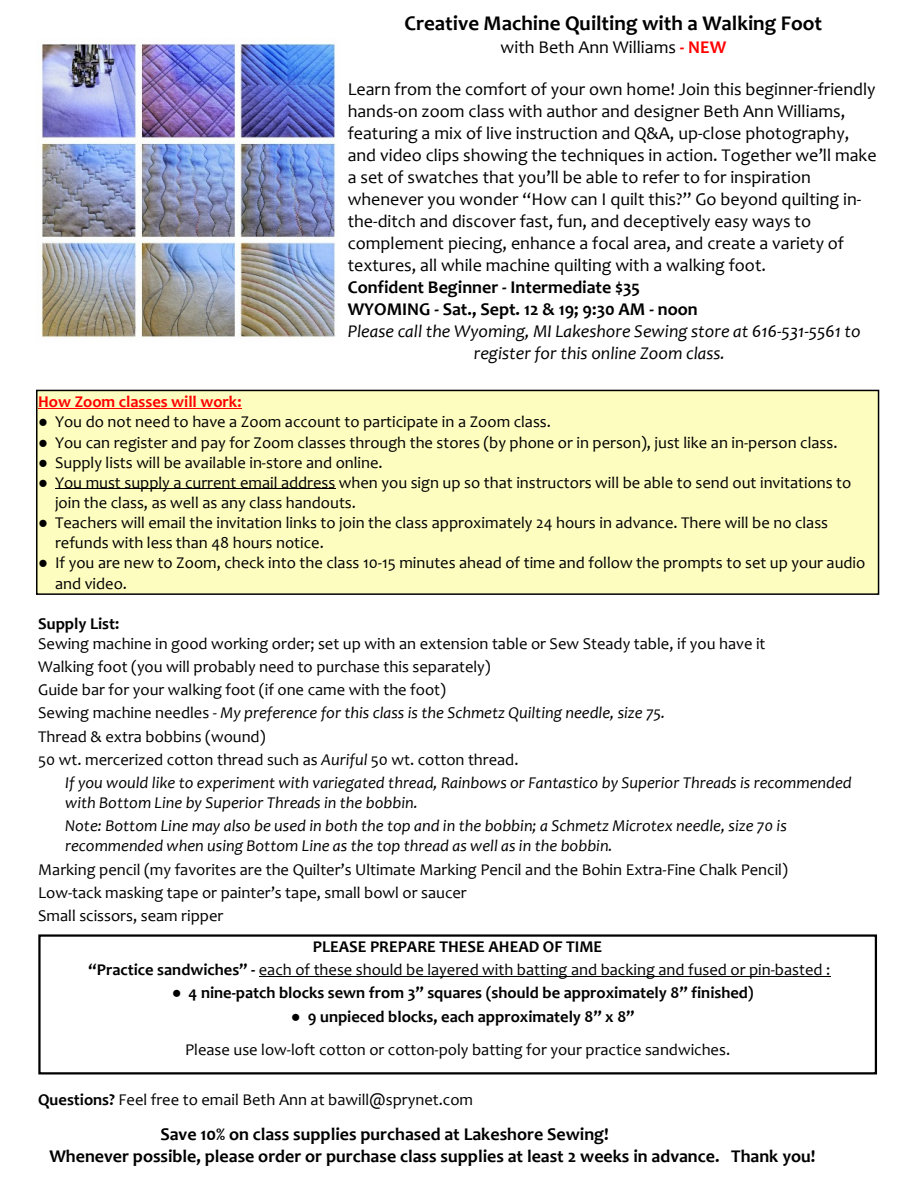
<style>
.page{position:relative;width:918px;height:1188px;background:#fff}
.page>*{position:absolute;margin:0;border:0;box-sizing:border-box;transform-origin:0 0}
.t1{font:700 21px "Candara";color:#000}
.t2{font:18px/22px "Candara";color:#000}
.t3{font:700 18px/22px "Candara";color:#000}
.t4{font:italic 18px/22px "Candara";color:#000;text-align:center}
.t5{font:16.5px/23.1px "Candara";color:#000}
.t6{font:italic 16.5px/20.1px "Candara";color:#000}
.t7{font:700 16.5px "Candara";color:#000}
.t8{font:700 16.5px "Candara";color:#f00}
.s1{font-weight:700;color:#f00}
.s2{font-family:"Times New Roman"}
.s3{font-style:italic}
.s4{font-weight:700}
.s5{font-family:"Times New Roman";font-weight:700}
</style>
<div class="page">
<div style="left:36px;top:390px;width:843px;height:205px;background:#fdfdc0;border:2px solid #000"></div>
<hr style="left:38px;top:408px;width:204px;height:1px;background:#f00">
<hr style="left:55px;top:489px;width:280px;height:1px;background:#000">
<img style="left:41px;top:43px;width:295px;height:295px">
<div style="left:38px;top:934px;width:839px;height:140px;border:2px solid #000"></div>
<hr style="left:259px;top:976px;width:571px;height:1px;background:#000">
<p class="t1" style="left:405px;top:15px;width:419px">Creative Machine Quilting with a Walking Foot</p>
<p class="t2" style="left:501px;top:38px;width:227px">with Beth Ann Williams <span class="s1">- NEW</span></p>
<p class="t2" style="left:348px;top:80px;width:530px">Learn from the comfort of your own home! Join this beginner-friendly hands-on zoom class with author and designer Beth Ann Williams, featuring a mix of live instruction and Q&amp;A, up-close photography, and video clips showing the techniques in action. Together we’ll make a set of swatches that you’ll be able to refer to for inspiration whenever you wonder “How can I quilt this?” Go beyond quilting in&shy;the-ditch and discover fast, fun, and deceptively easy ways to complement piecing, enhance a focal area, and create a variety of textures, all while machine quilting with a walking foot.</p>
<p class="t3" style="left:348px;top:278px;width:351px">Confident Beginner - Intermediate $35<br>WYOMING - Sat., Sept. 12 &amp; 19; 9:30 AM - noon</p>
<p class="t4" style="left:348px;top:322px;width:515px">Please call the Wyoming, MI Lakeshore Sewing store at 616-531-5561 to register for this online Zoom class.</p>
<p class="t8" style="left:38px;top:395px;width:205px">How Zoom classes will work:</p>
<p class="t5" style="left:38px;top:412px;width:514px"><span class="s2">●</span> You do not need to have a Zoom account to participate in a Zoom class.</p>
<p class="t5" style="left:38px;top:432px;width:801px"><span class="s2">●</span> You can register and pay for Zoom classes through the stores (by phone or in person), just like an in-person class.</p>
<p class="t5" style="left:38px;top:452px;width:346px"><span class="s2">●</span> Supply lists will be available in-store and online.</p>
<p class="t5" style="left:55px;top:474px;width:798px;line-height:20.1px;text-indent:-17px"><span class="s2">●</span> You must supply a current email address when you sign up so that instructors will be able to send out invitations to join the class, as well as any class handouts.</p>
<p class="t5" style="left:55px;top:514px;width:775px;line-height:20.1px;text-indent:-17px"><span class="s2">●</span> Teachers will email the invitation links to join the class approximately 24 hours in advance. There will be no class refunds with less than 48 hours notice.</p>
<p class="t5" style="left:55px;top:555px;width:812px;line-height:20.1px;text-indent:-17px"><span class="s2">●</span> If you are new to Zoom, check into the class 10-15 minutes ahead of time and follow the prompts to set up your audio and video.</p>
<p class="t7" style="left:38px;top:617px;width:83px">Supply List:</p>
<p class="t5" style="left:38px;top:634px;width:729px">Sewing machine in good working order; set up with an extension table or Sew Steady table, if you have it Walking foot (you will probably need to purchase this separately)<br>Guide bar for your walking foot (if one came with the foot)<br>Sewing machine needles - <span class="s3">My preference for this class is the Schmetz Quilting needle, size 75.<br></span>Thread &amp; extra bobbins (wound)<br>50 wt. mercerized cotton thread such as <span class="s3">Auriful</span> 50 wt. cotton thread.</p>
<p class="t6" style="left:65px;top:774px;width:788px">If you would like to experiment with variegated thread, Rainbows or Fantastico by Superior Threads is recommended with Bottom Line by Superior Threads in the bobbin.</p>
<p class="t6" style="left:65px;top:817px;width:723px">Note: Bottom Line may also be used in both the top and in the bobbin; a Schmetz Microtex needle, size 70 is recommended when using Bottom Line as the top thread as well as in the bobbin.</p>
<p class="t5" style="left:38px;top:859px;width:751px">Marking pencil (my favorites are the Quilter’s Ultimate Marking Pencil and the Bohin Extra-Fine Chalk Pencil)<br>Low-tack masking tape or painter’s tape, small bowl or saucer<br>Small scissors, seam ripper</p>
<p class="t5" style="left:89px;top:937px;width:743px;text-align:center"><span class="s4">PLEASE PREPARE THESE AHEAD OF TIME<br>“Practice sandwiches” -</span> each of these should be layered with batting and backing and fused or pin-basted :</p>
<p class="t7" style="left:172px;top:986px;width:584px"><span class="s2">●</span> 4 nine-patch blocks sewn from 3” squares (should be approximately 8” finished)</p>
<p class="t5" style="left:185px;top:1001px;width:546px;line-height:33.5px;text-indent:106px"><span class="s5">●</span> <span class="s4">9 unpieced blocks, each approximately 8” x 8”<br></span>Please use low-loft cotton or cotton-poly batting for your practice sandwiches.</p>
<p class="t5" style="left:38px;top:1090px;width:436px"><span class="s4">Questions?</span> Feel free to email Beth Ann at bawill@sprynet.com</p>
<p class="t3" style="left:49px;top:1125px;width:768px;text-indent:111px">Save 10% on class supplies purchased at Lakeshore Sewing!<br>Whenever possible, please order or purchase class supplies at least 2 weeks in advance. Thank you!</p>
</div>
